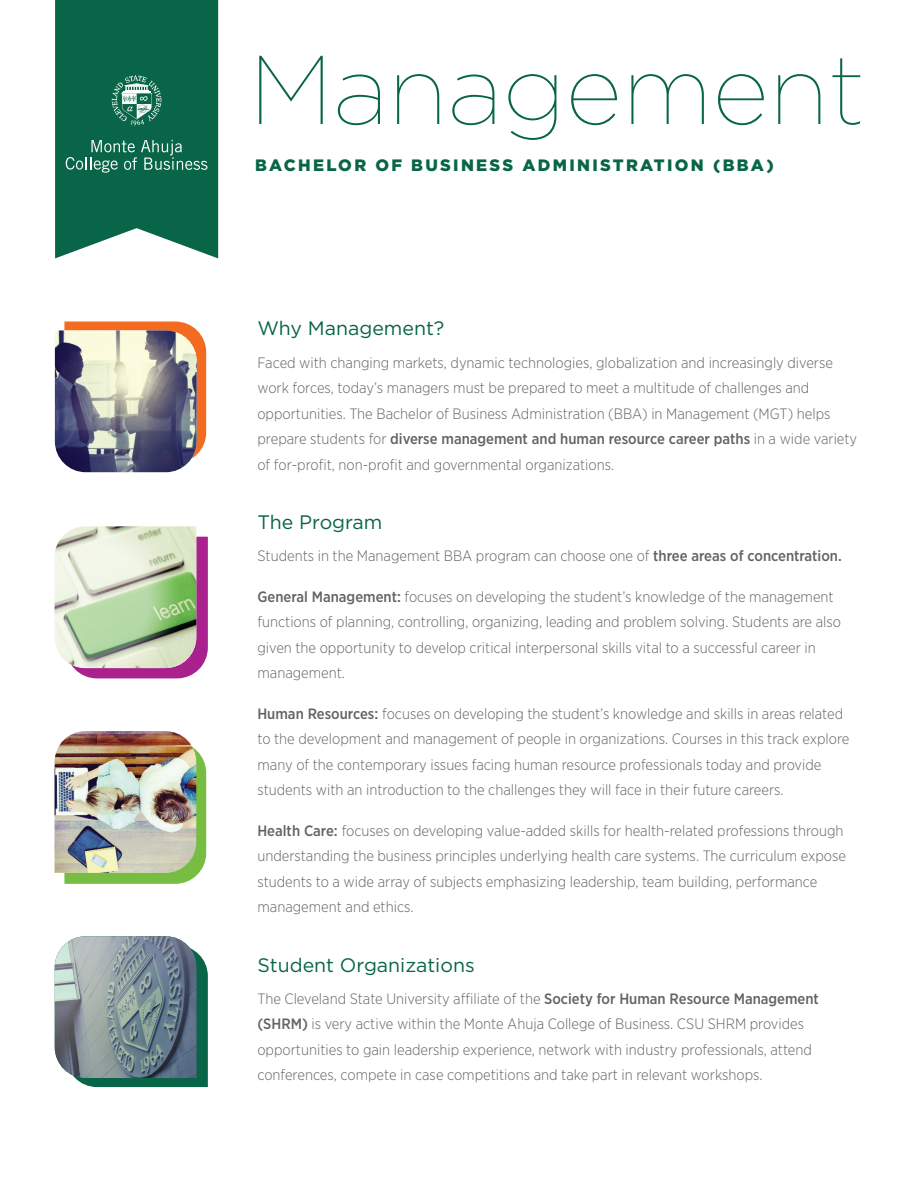
<style>
.page{position:relative;width:918px;height:1188px;background:#fff}
.page>*{position:absolute;margin:0;border:0;box-sizing:border-box;transform-origin:0 0}
.t1{font:100 97.5px "Gotham";color:#096547}
.t2{font:19.5px "Gotham";color:#096547}
.t3{font:900 16.5px "Gotham";letter-spacing:.14em;color:#096547}
.t4{font:300 15px/25.5px "Gotham Narrow";color:#636366}
.s1{font-weight:500}
</style>
<div class="page">
<svg style="left:64px;top:750px;width:142px;height:134px;background:#85c357"></svg>
<svg style="left:64px;top:322px;width:142px;height:132px;background:#f47b39"></svg>
<img style="left:55px;top:330px;width:142px;height:142px">
<svg style="left:74px;top:527px;width:134px;height:151px;background:#b4419c"></svg>
<img style="left:55px;top:526px;width:141px;height:142px">
<svg style="left:75px;top:952px;width:133px;height:135px;background:#196e53"></svg>
<img style="left:55px;top:936px;width:141px;height:142px">
<img style="left:55px;top:731px;width:141px;height:142px">
<svg style="left:55px;top:0;width:163px;height:258px;background:#1f7357"></svg>
<h1 class="t1" style="left:249px;top:30px;width:617px">Management</h1>
<p class="t3" style="left:255px;top:154px;width:520px">BACHELOR OF BUSINESS ADMINISTRATION (BBA)</p>
<h2 class="t2" style="left:257px;top:316px;width:188px">Why Management?</h2>
<p class="t4" style="left:257px;top:349px;width:601px">Faced with changing markets, dynamic technologies, globalization and increasingly diverse work forces, today’s managers must be prepared to meet a multitude of challenges and opportunities. The Bachelor of Business Administration (BBA) in Management (MGT) helps prepare students for <span class="s1">diverse management and human resource career paths</span> in a wide variety of for-profit, non-profit and governmental organizations.</p>
<h2 class="t2" style="left:257px;top:509px;width:127px">The Program</h2>
<p class="t4" style="left:257px;top:543px;width:586px">Students in the Management BBA program can choose one of <span class="s1">three areas of concentration.</span></p>
<p class="t4" style="left:257px;top:583px;width:585px"><span class="s1">General Management:</span> focuses on developing the student’s knowledge of the management functions of planning, controlling, organizing, leading and problem solving. Students are also given the opportunity to develop critical interpersonal skills vital to a successful career in management.</p>
<p class="t4" style="left:257px;top:700px;width:594px"><span class="s1">Human Resources:</span> focuses on developing the student’s knowledge and skills in areas related to the development and management of people in organizations. Courses in this track explore many of the contemporary issues facing human resource professionals today and provide students with an introduction to the challenges they will face in their future careers.</p>
<p class="t4" style="left:257px;top:818px;width:590px"><span class="s1">Health Care:</span> focuses on developing value-added skills for health-related professions through understanding the business principles underlying health care systems. The curriculum expose students to a wide array of subjects emphasizing leadership, team building, performance management and ethics.</p>
<h2 class="t2" style="left:257px;top:952px;width:219px">Student Organizations</h2>
<p class="t4" style="left:257px;top:986px;width:563px">The Cleveland State University affiliate of the <span class="s1">Society for Human Resource Management (SHRM)</span> is very active within the Monte Ahuja College of Business. CSU SHRM provides opportunities to gain leadership experience, network with industry professionals, attend conferences, compete in case competitions and take part in relevant workshops.</p>
</div>
